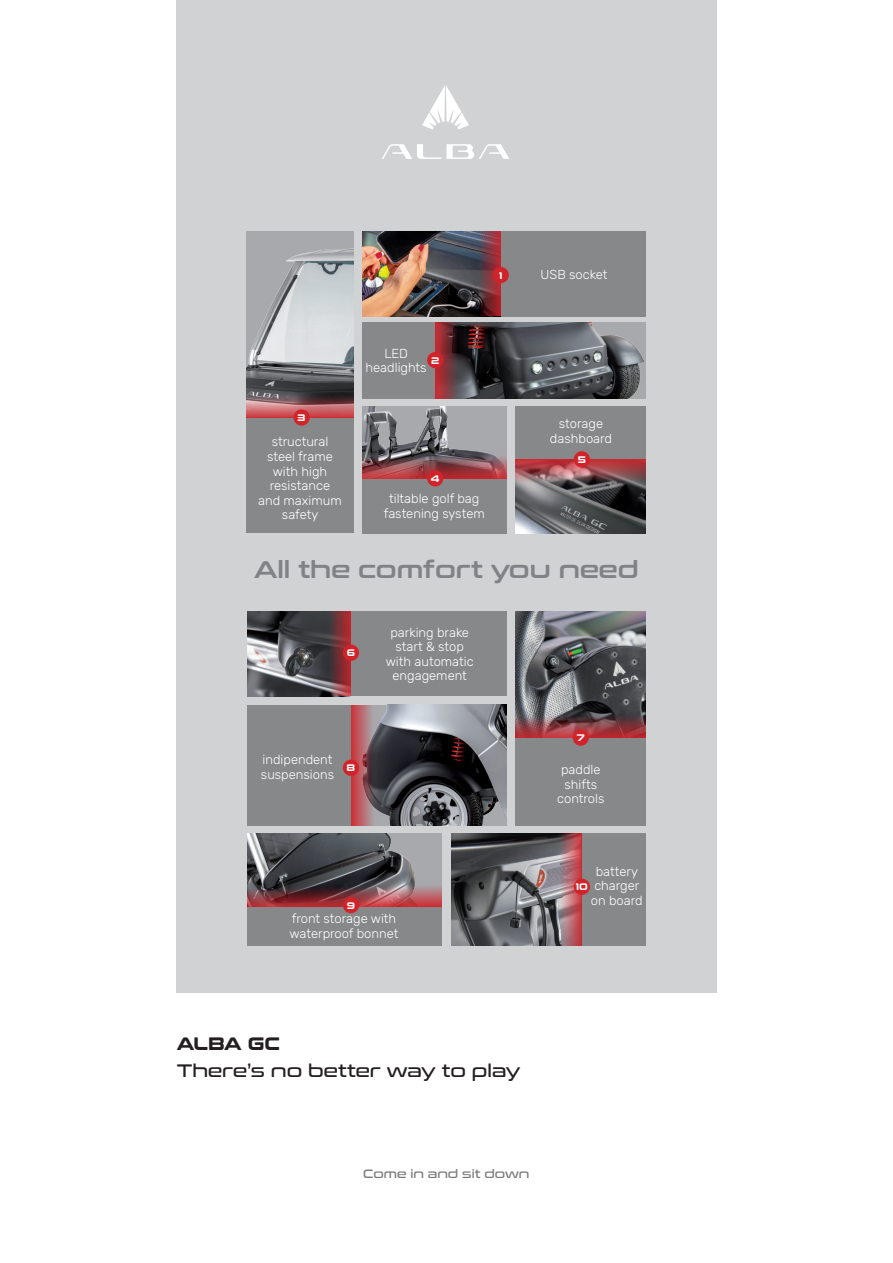
<style>
.page{position:relative;width:893px;height:1263px;background:#fff}
.page>*{position:absolute;margin:0;border:0;box-sizing:border-box;transform-origin:0 0}
.t1{font:24px "Conthrax Sb";color:#808285}
.t2{font:18px "Conthrax Rg";color:#231f20}
.t3{font:700 18px "Conthrax Rg";letter-spacing:-.015em;color:#231f20}
.t4{font:300 12.9px/14.5px "Rubik";color:#fff;text-align:center}
.t5{font:12px "Conthrax Rg";color:#231f20}
.t6{font:700 9.6px "Conthrax Rg";color:#fff}
</style>
<div class="page">
<div style="left:176px;top:0;width:540px;height:993px;background:#d1d2d4"></div>
<svg style="left:422px;top:86px;width:47px;height:43px"></svg>
<svg style="left:382px;top:144px;width:127px;height:15px"></svg>
<img style="left:246px;top:231px;width:108px;height:157px">
<img style="left:380px;top:705px;width:127px;height:120px">
<img style="left:247px;top:833px;width:194px;height:46px">
<img style="left:451px;top:833px;width:101px;height:112px">
<img style="left:247px;top:611px;width:75px;height:85px">
<img style="left:516px;top:611px;width:130px;height:97px">
<img style="left:435px;top:322px;width:211px;height:77px">
<div style="left:501px;top:231px;width:145px;height:85px;background:#87888a"></div>
<img style="left:362px;top:231px;width:109px;height:85px">
<div style="left:246px;top:417px;width:108px;height:116px;background:#87888a"></div>
<div style="left:362px;top:478px;width:145px;height:55px;background:#87888a"></div>
<div style="left:362px;top:322px;width:73px;height:77px;background:#87888a"></div>
<div style="left:351px;top:611px;width:156px;height:85px;background:#87888a"></div>
<div style="left:247px;top:705px;width:104px;height:120px;background:#87888a"></div>
<img style="left:362px;top:406px;width:145px;height:43px">
<div style="left:516px;top:738px;width:130px;height:87px;background:#87888a"></div>
<img style="left:516px;top:489px;width:130px;height:44px">
<div style="left:516px;top:406px;width:130px;height:53px;background:#87888a"></div>
<div style="left:247px;top:907px;width:194px;height:38px;background:#87888a"></div>
<div style="left:582px;top:833px;width:64px;height:112px;background:#87888a"></div>
<img style="left:247px;top:879px;width:194px;height:28px">
<div style="left:343px;top:897px;width:16px;height:16px;background:#d1232a;border-radius:50%"></div>
<img style="left:552px;top:833px;width:30px;height:112px">
<div style="left:574px;top:879px;width:16px;height:16px;background:#d1232a;border-radius:50%"></div>
<svg style="left:351px;top:705px;width:29px;height:120px;background:#995c62"></svg>
<div style="left:343px;top:760px;width:16px;height:16px;background:#d1232a;border-radius:50%"></div>
<img style="left:516px;top:708px;width:130px;height:30px">
<div style="left:573px;top:729px;width:16px;height:17px;background:#d1232a;border-radius:50%"></div>
<svg style="left:322px;top:611px;width:29px;height:85px;background:#6e383d"></svg>
<div style="left:343px;top:645px;width:16px;height:16px;background:#d1232a;border-radius:50%"></div>
<img style="left:362px;top:449px;width:145px;height:29px">
<div style="left:427px;top:470px;width:16px;height:16px;background:#d1232a;border-radius:50%"></div>
<img style="left:516px;top:459px;width:130px;height:30px">
<div style="left:574px;top:451px;width:16px;height:16px;background:#d1232a;border-radius:50%"></div>
<svg style="left:246px;top:388px;width:108px;height:29px;background:#895559"></svg>
<div style="left:293px;top:409px;width:17px;height:17px;background:#d1232a;border-radius:50%"></div>
<svg style="left:435px;top:323px;width:30px;height:76px;background:#6a3035"></svg>
<div style="left:427px;top:352px;width:16px;height:16px;background:#d1232a;border-radius:50%"></div>
<img style="left:471px;top:231px;width:30px;height:85px">
<div style="left:493px;top:267px;width:16px;height:16px;background:#d1232a;border-radius:50%"></div>
<p class="t6" style="left:499px;top:268px;width:5px">1</p>
<p class="t6" style="left:298px;top:410px;width:10px">3</p>
<p class="t4" style="left:258px;top:435px;width:85px">structural steel frame with high resistance and maximum safety</p>
<p class="t4" style="left:366px;top:346px;width:63px">LED headlights</p>
<p class="t6" style="left:431px;top:353px;width:10px">2</p>
<p class="t6" style="left:431px;top:471px;width:10px">4</p>
<p class="t4" style="left:384px;top:492px;width:103px">tiltable golf bag fastening system</p>
<p class="t4" style="left:541px;top:268px;width:68px">USB socket</p>
<p class="t4" style="left:550px;top:417px;width:64px">storage dashboard</p>
<p class="t6" style="left:578px;top:452px;width:10px">5</p>
<h1 class="t1" style="left:254px;top:552px;width:386px">All the comfort you need</h1>
<p class="t6" style="left:347px;top:645px;width:10px">6</p>
<p class="t4" style="left:386px;top:625px;width:89px">parking brake start &amp; stop with automatic engagement</p>
<p class="t6" style="left:577px;top:730px;width:9px">7</p>
<p class="t4" style="left:261px;top:753px;width:75px;text-align:left">indipendent suspensions</p>
<p class="t4" style="left:557px;top:763px;width:49px">paddle shifts controls</p>
<p class="t6" style="left:347px;top:760px;width:10px">8</p>
<p class="t6" style="left:347px;top:898px;width:10px">9</p>
<p class="t4" style="left:290px;top:912px;width:110px;text-align:left">front storage with waterproof bonnet</p>
<h2 class="t3" style="left:177px;top:1030px;width:105px">ALBA GC</h2>
<h2 class="t2" style="left:177px;top:1057px;width:345px">There’s no better way to play</h2>
<p class="t5" style="left:363px;top:1165px;width:168px">Come in and sit down</p>
<p class="t4" style="left:594px;top:864px;width:47px;text-align:left">battery charger</p>
<p class="t6" style="left:576px;top:879px;width:14px">10</p>
<p class="t4" style="left:591px;top:893px;width:53px">on board</p>
</div>
